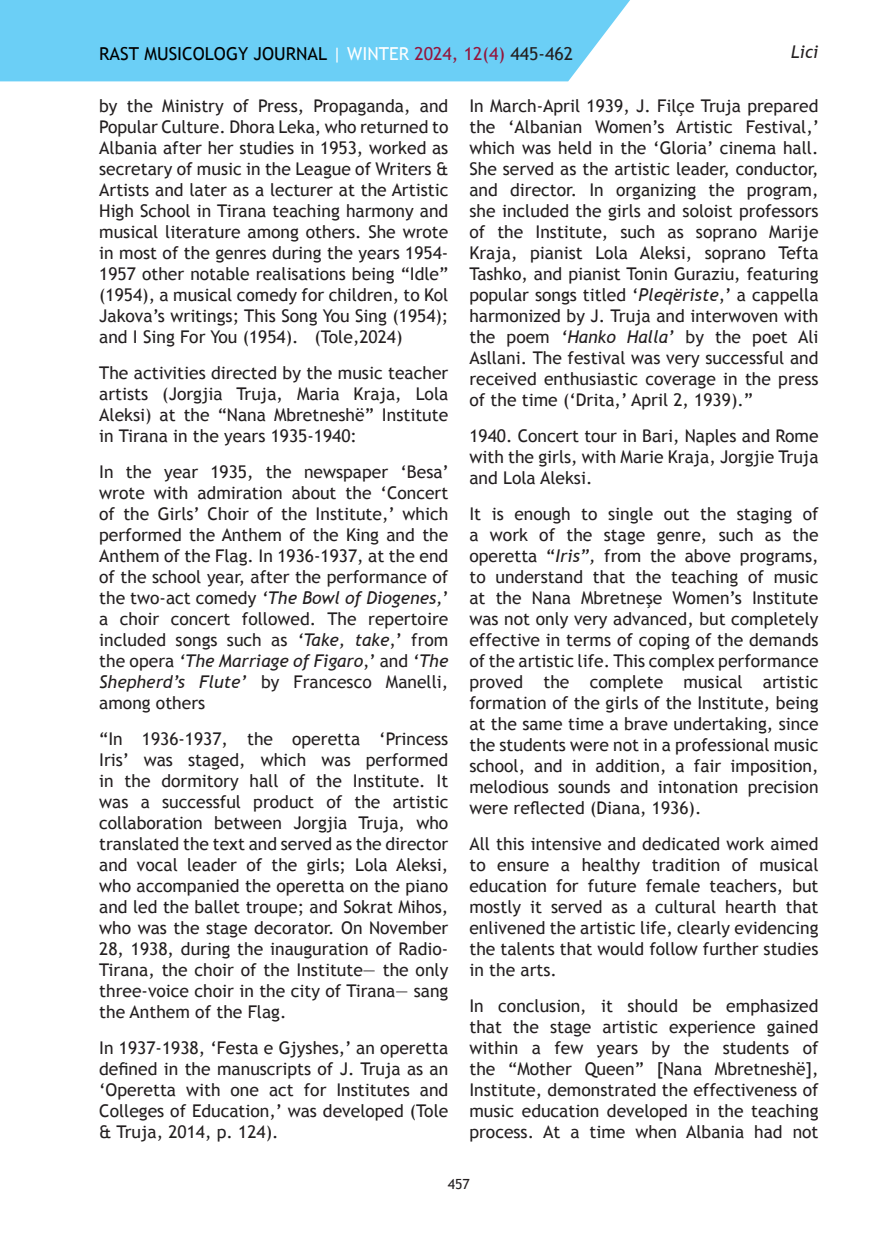
<style>
.page{position:relative;width:893px;height:1241px;background:#fff}
.page>*{position:absolute;margin:0;border:0;box-sizing:border-box;transform-origin:0 0}
.t1{font:17.85px "Trebuchet MS";color:#000}
.Metin_-_Gövde{font:17.5px/21px "Trebuchet MS";color:#231f20;text-align:justify}
.t2{font:italic 17.5px "Trebuchet MS";color:#231f20}
.t3{font:14px "Trebuchet MS";color:#231f20}
.s1{color:#fff}
.s2{color:#94163d}
.s3{color:#231f20}
.s4{font-style:italic}
</style>
<div class="page">
<div style="left:0;top:0;width:630px;height:81px;background:#6bcff6"></div>
<p class="t2" style="left:791px;top:41px;width:29px">Lici</p>
<p class="t1" style="left:99px;top:43px;width:475px">RAST MUSICOLOGY JOURNAL <span class="s1">| WINTER</span> <span class="s2">2024, 12(4)</span> <span class="s3">445-462</span></p>
<p class="Metin_-_Gövde" style="left:99px;top:96px;width:351px">by the Ministry of Press, Propaganda, and Popular Culture. Dhora Leka, who returned to Albania after her studies in 1953, worked as secretary of music in the League of Writers &amp; Artists and later as a lecturer at the Artistic High School in Tirana teaching harmony and musical literature among others. She wrote in most of the genres during the years 1954- 1957 other notable realisations being “Idle” (1954), a musical comedy for children, to Kol Jakova’s writings; This Song You Sing (1954); and I Sing For You (1954). (Tole,2024)</p>
<p class="Metin_-_Gövde" style="left:99px;top:363px;width:351px">The activities directed by the music teacher artists (Jorgjia Truja, Maria Kraja, Lola Aleksi) at the “Nana Mbretneshë” Institute in Tirana in the years 1935-1940:</p>
<p class="Metin_-_Gövde" style="left:99px;top:461px;width:351px">In the year 1935, the newspaper ‘Besa’ wrote with admiration about the ‘Concert of the Girls’ Choir of the Institute,’ which performed the Anthem of the King and the Anthem of the Flag. In 1936-1937, at the end of the school year, after the performance of the two-act comedy <span class="s4">‘The Bowl of Diogenes,</span>’ a choir concert followed. The repertoire included songs such as <span class="s4">‘Take, take</span>,’ from the opera <span class="s4">‘The Marriage of Figaro</span>,’ and <span class="s4">‘The Shepherd’s Flute’</span> by Francesco Manelli, among others</p>
<p class="Metin_-_Gövde" style="left:99px;top:728px;width:351px">“In 1936-1937, the operetta ‘Princess Iris’ was staged, which was performed in the dormitory hall of the Institute. It was a successful product of the artistic collaboration between Jorgjia Truja, who translated the text and served as the director and vocal leader of the girls; Lola Aleksi, who accompanied the operetta on the piano and led the ballet troupe; and Sokrat Mihos, who was the stage decorator. On November 28, 1938, during the inauguration of Radio-Tirana, the choir of the Institute— the only three-voice choir in the city of Tirana— sang the Anthem of the Flag.</p>
<p class="Metin_-_Gövde" style="left:99px;top:1037px;width:351px">In 1937-1938, ‘Festa e Gjyshes,’ an operetta defined in the manuscripts of J. Truja as an ‘Operetta with one act for Institutes and Colleges of Education,’ was developed (Tole &amp; Truja, 2014, p. 124).</p>
<p class="Metin_-_Gövde" style="left:469px;top:96px;width:351px">In March-April 1939, J. Filçe Truja prepared the ‘Albanian Women’s Artistic Festival,’ which was held in the ‘Gloria’ cinema hall.<br>She served as the artistic leader, conductor, and director. In organizing the program, she included the girls and soloist professors of the Institute, such as soprano Marije Kraja, pianist Lola Aleksi, soprano Tefta Tashko, and pianist Tonin Guraziu, featuring popular songs titled ‘<span class="s4">Pleqëriste</span>,’ a cappella harmonized by J. Truja and interwoven with the poem <span class="s4">‘Hanko Halla’</span> by the poet Ali Asllani. The festival was very successful and received enthusiastic coverage in the press of the time (‘Drita,’ April 2, 1939).”</p>
<p class="Metin_-_Gövde" style="left:469px;top:426px;width:351px">1940. Concert tour in Bari, Naples and Rome with the girls, with Marie Kraja, Jorgjie Truja and Lola Aleksi.</p>
<p class="Metin_-_Gövde" style="left:469px;top:503px;width:351px">It is enough to single out the staging of a work of the stage genre, such as the operetta “<span class="s4">Iris”,</span> from the above programs, to understand that the teaching of music at the Nana Mbretneşe Women’s Institute was not only very advanced, but completely effective in terms of coping of the demands of the artistic life. This complex performance proved the complete musical artistic formation of the girls of the Institute, being at the same time a brave undertaking, since the students were not in a professional music school, and in addition, a fair imposition, melodious sounds and intonation precision were reflected (Diana, 1936).</p>
<p class="Metin_-_Gövde" style="left:469px;top:833px;width:351px">All this intensive and dedicated work aimed to ensure a healthy tradition of musical education for future female teachers, but mostly it served as a cultural hearth that enlivened the artistic life, clearly evidencing the talents that would follow further studies in the arts.</p>
<p class="Metin_-_Gövde" style="left:469px;top:995px;width:351px">In conclusion, it should be emphasized that the stage artistic experience gained within a few years by the students of the “Mother Queen” [Nana Mbretneshë], Institute, demonstrated the effectiveness of music education developed in the teaching process. At a time when Albania had not</p>
<p class="t3" style="left:448px;top:1175px;width:24px">457</p>
</div>
